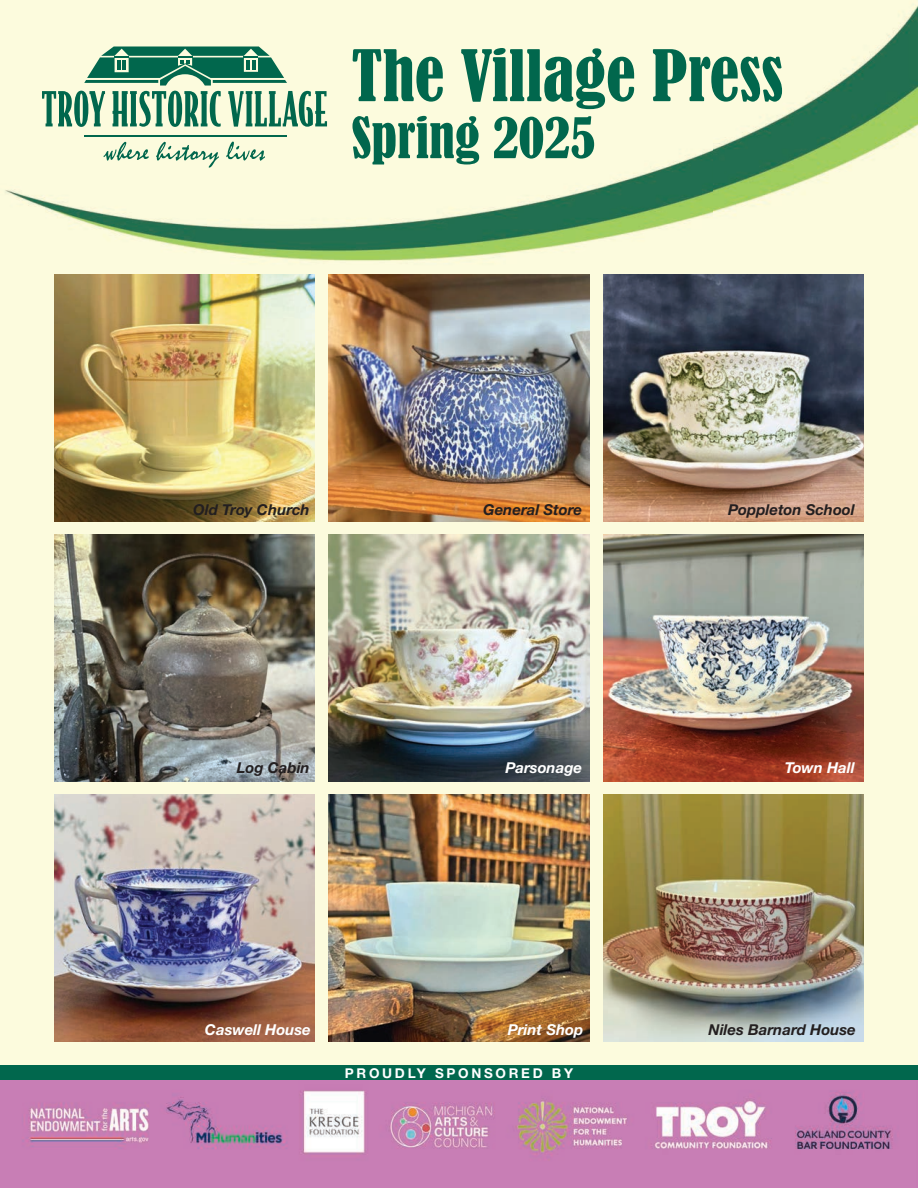
<style>
.page{position:relative;width:918px;height:1188px;background:#fff}
.page>*{position:absolute;margin:0;border:0;box-sizing:border-box;transform-origin:0 0}
.t1{font:condensed 66px "Bernard";color:#01674d}
.t2{font:condensed 52.5px "Bernard";color:#01674d}
.t3{font:italic 700 15px "Helvetica Neue LT Std";color:#231f20}
.t4{font:italic 700 15px "Helvetica Neue LT Std";color:#fff}
.t5{font:700 13.5px "Helvetica Neue LT Std";letter-spacing:.2em;color:#fff}
</style>
<div class="page">
<img style="left:0;top:0;width:714px;height:720px">
<img style="left:714px;top:0;width:204px;height:1065px">
<div style="left:0;top:720px;width:356px;height:345px;background:#fcfbdd"></div>
<img style="left:356px;top:720px;width:359px;height:345px">
<div style="left:0;top:1065px;width:918px;height:15px;background:#01674d"></div>
<img style="left:0;top:1080px;width:918px;height:108px">
<svg style="left:103px;top:142px;width:46px;height:19px"></svg>
<svg style="left:156px;top:142px;width:109px;height:26px;background:#d0e1c3"></svg>
<hr style="left:84px;top:135px;width:202px;height:1px;background:#01674d">
<svg style="left:42px;top:46px;width:285px;height:81px;background:#8db99d"></svg>
<img style="left:54px;top:275px;width:260px;height:246px">
<img style="left:54px;top:535px;width:260px;height:246px">
<img style="left:54px;top:795px;width:260px;height:246px">
<img style="left:329px;top:275px;width:260px;height:246px">
<img style="left:329px;top:535px;width:260px;height:246px">
<img style="left:329px;top:795px;width:260px;height:246px">
<img style="left:604px;top:275px;width:260px;height:246px">
<img style="left:604px;top:535px;width:260px;height:246px">
<img style="left:604px;top:795px;width:260px;height:246px">
<h1 class="t1" style="left:351px;top:37px;width:433px">The Village Press</h1>
<h2 class="t2" style="left:351px;top:108px;width:246px">Spring 2025</h2>
<p class="t3" style="left:193px;top:500px;width:118px">Old Troy Church</p>
<p class="t3" style="left:483px;top:500px;width:100px">General Store</p>
<p class="t3" style="left:728px;top:500px;width:128px">Poppleton School</p>
<p class="t3" style="left:237px;top:759px;width:74px">Log Cabin</p>
<p class="t4" style="left:506px;top:759px;width:78px">Parsonage</p>
<p class="t4" style="left:785px;top:759px;width:72px">Town Hall</p>
<p class="t4" style="left:205px;top:1020px;width:107px">Caswell House</p>
<p class="t4" style="left:508px;top:1020px;width:77px">Print Shop</p>
<p class="t3" style="left:709px;top:1020px;width:149px">Niles Barnard House</p>
<p class="t5" style="left:345px;top:1065px;width:230px">PROUDLY SPONSORED BY</p>
</div>
